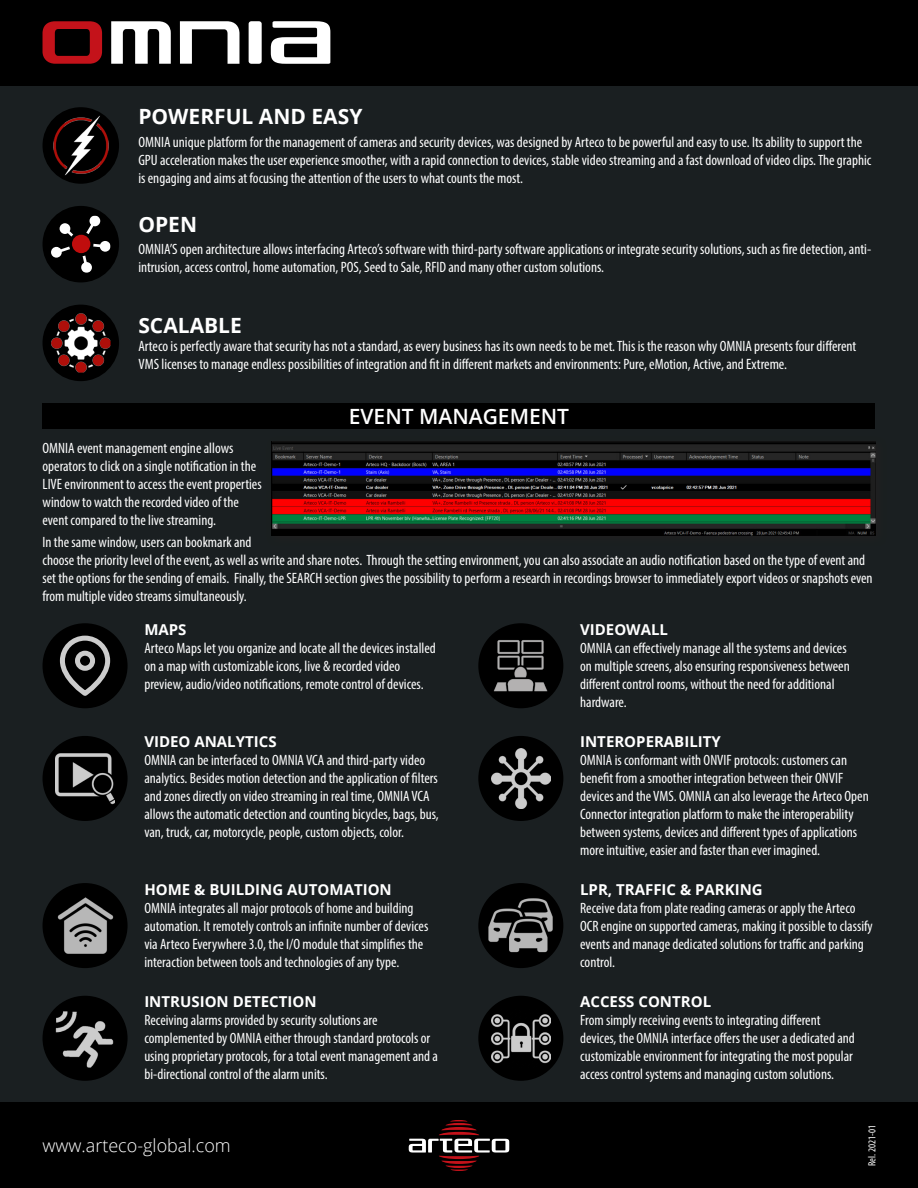
<style>
.page{position:relative;width:918px;height:1188px;background:#1a1f21}
.page>*{position:absolute;margin:0;border:0;box-sizing:border-box;transform-origin:0 0}
.t1{font:700 21px "Open Sans";color:#fff}
.t2{font:600 21px "Open Sans";color:#fff}
.t3{font:300 18px "Open Sans";color:#fff}
.t4{font:condensed 15px/18px "Myriad Pro";color:#fff}
.t5{font:700 15px "Open Sans";color:#fff}
.t6{font:condensed 10.5px "Myriad Pro";color:#fff}
</style>
<div class="page">
<div style="left:0;top:1103px;width:918px;height:85px;background:#000"></div>
<svg style="left:409px;top:1120px;width:100px;height:51px"></svg>
<div style="left:0;top:0;width:918px;height:85px;background:#000"></div>
<div style="left:43px;top:403px;width:832px;height:26px;background:#000"></div>
<div style="left:266px;top:436px;width:621px;height:111px;background:#231f20;opacity:.75"></div>
<img style="left:271px;top:442px;width:604px;height:93px">
<svg style="left:271px;top:21px;width:59px;height:43px"></svg>
<div style="left:249px;top:21px;width:13px;height:43px;background:#fff;border-radius:3px"></div>
<svg style="left:43px;top:21px;width:59px;height:43px"></svg>
<svg style="left:180px;top:21px;width:59px;height:43px"></svg>
<svg style="left:111px;top:21px;width:60px;height:43px"></svg>
<div style="left:43px;top:623px;width:85px;height:85px;background:#000;border-radius:50%"></div>
<div style="left:60px;top:636px;width:50px;height:60px;border:5px solid #ccc;border-radius:23px"></div>
<div style="left:75px;top:651px;width:20px;height:20px;border:5px solid #ccc;border-radius:50%"></div>
<div style="left:478px;top:623px;width:85px;height:85px;background:#000;border-radius:50%"></div>
<img style="left:485px;top:630px;width:72px;height:72px">
<div style="left:478px;top:883px;width:85px;height:85px;background:#000;border-radius:50%"></div>
<img style="left:488px;top:895px;width:67px;height:61px">
<div style="left:43px;top:883px;width:85px;height:85px;background:#000;border-radius:50%"></div>
<img style="left:51px;top:892px;width:68px;height:68px">
<div style="left:43px;top:736px;width:85px;height:85px;background:#000;border-radius:50%"></div>
<img style="left:55px;top:753px;width:60px;height:52px">
<div style="left:478px;top:736px;width:85px;height:85px;background:#000;border-radius:50%"></div>
<img style="left:491px;top:749px;width:60px;height:59px">
<img style="left:43px;top:996px;width:85px;height:85px;border-radius:43px">
<div style="left:478px;top:996px;width:85px;height:85px;background:#000;border-radius:50%"></div>
<img style="left:491px;top:1014px;width:60px;height:50px">
<div style="left:43px;top:305px;width:76px;height:76px;background:#000;border-radius:50%"></div>
<img style="left:51px;top:313px;width:60px;height:60px">
<div style="left:43px;top:206px;width:76px;height:76px;background:#000;border-radius:50%"></div>
<svg style="left:60px;top:223px;width:13px;height:14px"></svg>
<svg style="left:86px;top:216px;width:14px;height:18px"></svg>
<svg style="left:81px;top:241px;width:30px;height:32px"></svg>
<svg style="left:51px;top:247px;width:19px;height:11px"></svg>
<div style="left:72px;top:235px;width:18px;height:18px;background:#c00d0d;border-radius:50%"></div>
<div style="left:43px;top:107px;width:76px;height:77px;background:#000;border-radius:50%"></div>
<img style="left:53px;top:116px;width:58px;height:59px">
<p class="t1" style="left:138px;top:102px;width:226px">POWERFUL AND EASY</p>
<p class="t4" style="left:138px;top:132px;width:735px">OMNIA unique platform for the management of cameras and security devices, was designed by Arteco to be powerful and easy to use. Its ability to support the<br>GPU acceleration makes the user experience smoother, with a rapid connection to devices, stable video streaming and a fast download of video clips. The graphic is engaging and aims at focusing the attention of the users to what counts the most.</p>
<p class="t1" style="left:138px;top:210px;width:60px">OPEN</p>
<p class="t4" style="left:138px;top:240px;width:734px">OMNIA’S open architecture allows interfacing Arteco’s software with third-party software applications or integrate security solutions, such as fire detection, anti&shy;intrusion, access control, home automation, POS, Seed to Sale, RFID and many other custom solutions.</p>
<p class="t1" style="left:138px;top:310px;width:105px">SCALABLE</p>
<p class="t4" style="left:138px;top:337px;width:719px">Arteco is perfectly aware that security has not a standard, as every business has its own needs to be met. This is the reason why OMNIA presents four different<br>VMS licenses to manage endless possibilities of integration and fit in different markets and environments: Pure, eMotion, Active, and Extreme.</p>
<p class="t2" style="left:349px;top:402px;width:222px">EVENT MANAGEMENT</p>
<p class="t4" style="left:43px;top:439px;width:221px">OMNIA event management engine allows operators to click on a single notification in the LIVE environment to access the event properties window to watch the recorded video of the event compared to the live streaming.</p>
<p class="t4" style="left:43px;top:533px;width:832px">In the same window, users can bookmark and<br>choose the priority level of the event, as well as write and share notes. Through the setting environment, you can also associate an audio notification based on the type of event and set the options for the sending of emails. Finally, the SEARCH section gives the possibility to perform a research in recordings browser to immediately export videos or snapshots even from multiple video streams simultaneously.</p>
<p class="t5" style="left:144px;top:619px;width:44px">MAPS</p>
<p class="t4" style="left:144px;top:639px;width:293px">Arteco Maps let you organize and locate all the devices installed on a map with customizable icons, live &amp; recorded video preview, audio/video notifications, remote control of devices.</p>
<p class="t5" style="left:144px;top:731px;width:134px">VIDEO ANALYTICS</p>
<p class="t4" style="left:144px;top:751px;width:296px">OMNIA can be interfaced to OMNIA VCA and third-party video analytics. Besides motion detection and the application of filters and zones directly on video streaming in real time, OMNIA VCA allows the automatic detection and counting bicycles, bags, bus, van, truck, car, motorcycle, people, custom objects, color.</p>
<p class="t5" style="left:144px;top:879px;width:249px">HOME &amp; BUILDING AUTOMATION</p>
<p class="t4" style="left:144px;top:898px;width:286px">OMNIA integrates all major protocols of home and building automation. It remotely controls an infinite number of devices via Arteco Everywhere 3.0, the I/O module that simplifies the interaction between tools and technologies of any type.</p>
<p class="t5" style="left:144px;top:991px;width:174px">INTRUSION DETECTION</p>
<p class="t4" style="left:144px;top:1011px;width:295px">Receiving alarms provided by security solutions are complemented by OMNIA either through standard protocols or using proprietary protocols, for a total event management and a bi-directional control of the alarm units.</p>
<p class="t3" style="left:43px;top:1134px;width:190px">www.arteco-global.com</p>
<p class="t5" style="left:580px;top:619px;width:89px">VIDEOWALL</p>
<p class="t4" style="left:580px;top:639px;width:271px">OMNIA can effectively manage all the systems and devices on multiple screens, also ensuring responsiveness between different control rooms, without the need for additional hardware.</p>
<p class="t5" style="left:580px;top:731px;width:142px">INTEROPERABILITY</p>
<p class="t4" style="left:580px;top:751px;width:290px">OMNIA is conformant with ONVIF protocols: customers can benefit from a smoother integration between their ONVIF devices and the VMS. OMNIA can also leverage the Arteco Open Connector integration platform to make the interoperability between systems, devices and different types of applications more intuitive, easier and faster than ever imagined.</p>
<p class="t5" style="left:580px;top:879px;width:184px">LPR, TRAFFIC &amp; PARKING</p>
<p class="t4" style="left:580px;top:898px;width:294px">Receive data from plate reading cameras or apply the Arteco OCR engine on supported cameras, making it possible to classify events and manage dedicated solutions for traffic and parking control.</p>
<p class="t5" style="left:580px;top:991px;width:132px">ACCESS CONTROL</p>
<p class="t4" style="left:580px;top:1011px;width:276px">From simply receiving events to integrating different devices, the OMNIA interface offers the user a dedicated and customizable environment for integrating the most popular access control systems and managing custom solutions.</p>
<p class="t6" style="left:866px;top:1166px;width:42px;rotate:-90deg">Rel. 2021-01</p>
</div>
